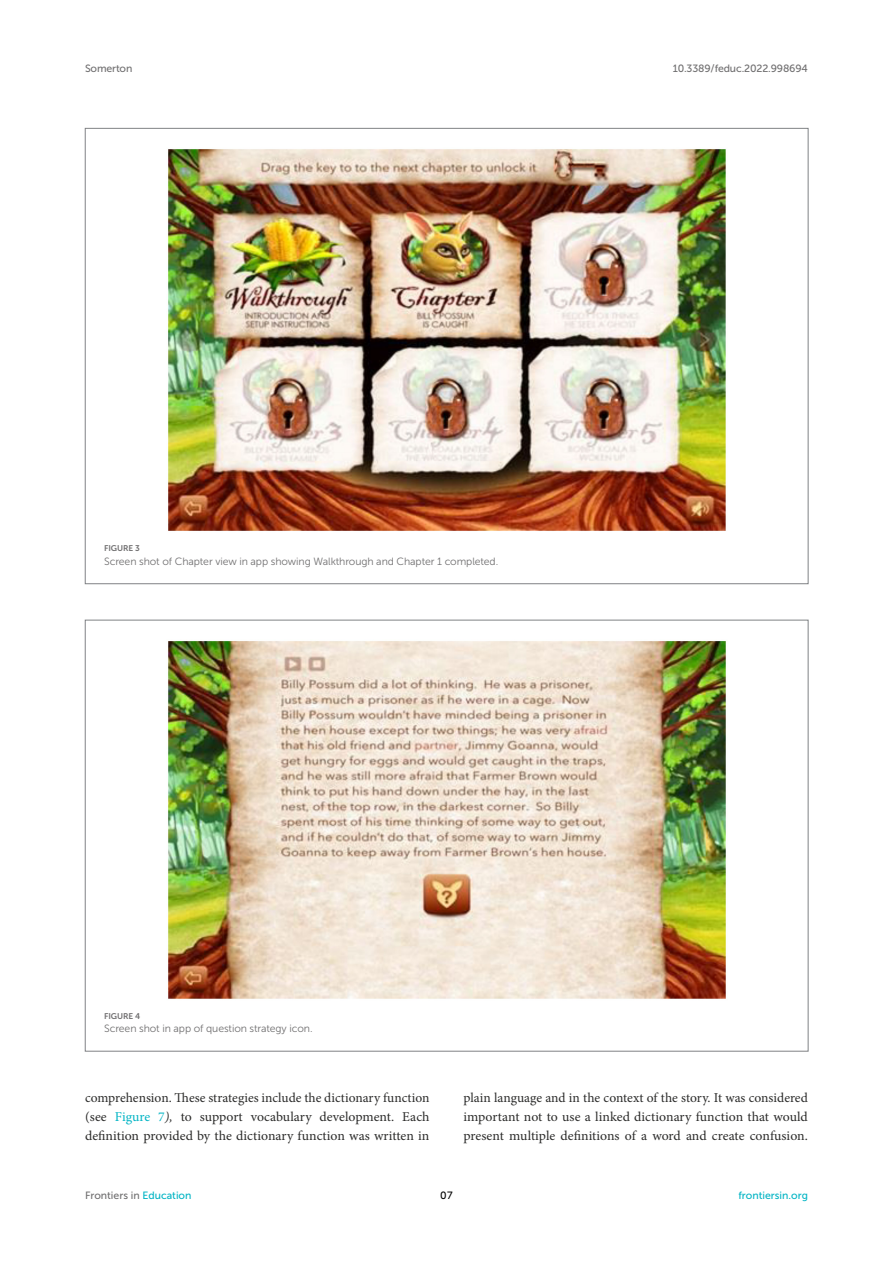
<style>
.page{position:relative;width:893px;height:1263px;background:#fff}
.page>*{position:absolute;margin:0;border:0;box-sizing:border-box;transform-origin:0 0}
.TEXT{font:13.5px/18.8px "Minion Pro";color:#2b2b2a;text-align:justify}
.FIG_LEG{font:10.5px "Museo Sans 300";letter-spacing:-.01em;color:#706f70}
.t1{font:10.5px "Museo Sans 500";letter-spacing:-.015em;color:#706f70}
.t2{font:10.5px "Museo Sans 500";color:#00b4c4}
.t3{font:10.5px "Museo Sans 500";color:#000}
.FIG_HD{font:8.25px "Museo Sans 700";letter-spacing:-.01em;color:#706f70}
.s1{color:#00b4c4}
.s2{font-style:italic}
</style>
<div class="page">
<img style="left:168px;top:149px;width:558px;height:382px">
<img style="left:168px;top:641px;width:558px;height:358px">
<p class="t1" style="left:85px;top:63px;width:49px">Somerton</p>
<p class="t1" style="left:673px;top:63px;width:137px">10.3389/feduc.2022.998694</p>
<p class="FIG_HD" style="left:104px;top:544px;width:37px">FIGURE 3</p>
<p class="FIG_LEG" style="left:104px;top:555px;width:396px">Screen shot of Chapter view in app showing Walkthrough and Chapter 1 completed.</p>
<p class="FIG_HD" style="left:104px;top:1011px;width:37px">FIGURE 4</p>
<p class="FIG_LEG" style="left:104px;top:1023px;width:210px">Screen shot in app of question strategy icon.</p>
<p class="TEXT" style="left:85px;top:1088px;width:346px">comprehension. These strategies include the dictionary function (see <span class="s1">Figure 7</span><span class="s2">),</span> to support vocabulary development. Each definition provided by the dictionary function was written in</p>
<p class="TEXT" style="left:463px;top:1088px;width:346px">plain language and in the context of the story. It was considered important not to use a linked dictionary function that would present multiple definitions of a word and create confusion.</p>
<p class="t1" style="left:85px;top:1190px;width:108px">Frontiers in <span class="s1">Education</span></p>
<p class="t3" style="left:440px;top:1190px;width:14px">07</p>
<p class="t2" style="left:738px;top:1190px;width:71px">frontiersin.org</p>
</div>
